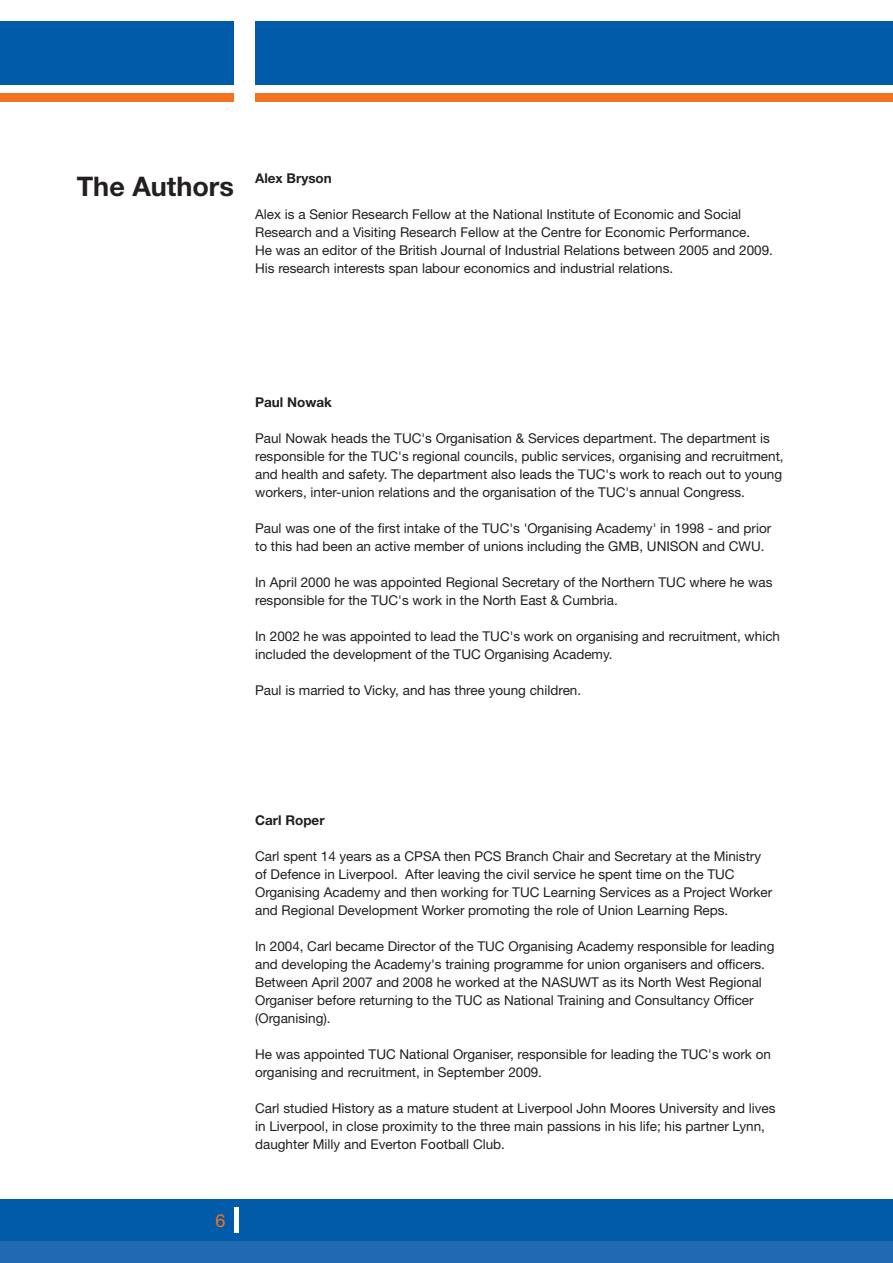
<style>
.page{position:relative;width:893px;height:1263px;background:#fff}
.page>*{position:absolute;margin:0;border:0;box-sizing:border-box;transform-origin:0 0}
.t1{font:700 27px "Helvetica Neue";color:#231f20}
.t2{font:18px "Helvetica Neue";color:#f47321}
.t3{font:13.5px/18px "Helvetica Neue";color:#231f20}
.t4{font:700 13.5px "Helvetica Neue";color:#231f20}
</style>
<div class="page">
<div style="left:0;top:1199px;width:893px;height:64px;background:#015ba9"></div>
<div style="left:0;top:1242px;width:893px;height:21px;background:#206ab3"></div>
<div style="left:255px;top:94px;width:638px;height:8px;background:#f47321"></div>
<div style="left:255px;top:21px;width:638px;height:64px;background:#015ba9"></div>
<div style="left:0;top:21px;width:234px;height:64px;background:#015ba9"></div>
<div style="left:0;top:94px;width:234px;height:8px;background:#f47321"></div>
<hr style="left:234px;top:1208px;width:4px;height:25px;background:#fff">
<h1 class="t1" style="left:77px;top:170px;width:159px">The Authors</h1>
<p class="t4" style="left:255px;top:170px;width:78px">Alex Bryson</p>
<p class="t3" style="left:255px;top:207px;width:519px">Alex is a Senior Research Fellow at the National Institute of Economic and Social Research and a Visiting Research Fellow at the Centre for Economic Performance.<br>He was an editor of the British Journal of Industrial Relations between 2005 and 2009.<br>His research interests span labour economics and industrial relations.</p>
<p class="t4" style="left:255px;top:394px;width:78px">Paul Nowak</p>
<p class="t3" style="left:255px;top:430px;width:530px">Paul Nowak heads the TUC's Organisation &amp; Services department. The department is responsible for the TUC's regional councils, public services, organising and recruitment, and health and safety. The department also leads the TUC's work to reach out to young workers, inter-union relations and the organisation of the TUC's annual Congress.</p>
<p class="t3" style="left:255px;top:520px;width:518px">Paul was one of the first intake of the TUC's 'Organising Academy' in 1998 - and prior to this had been an active member of unions including the GMB, UNISON and CWU.</p>
<p class="t3" style="left:255px;top:574px;width:519px">In April 2000 he was appointed Regional Secretary of the Northern TUC where he was responsible for the TUC's work in the North East &amp; Cumbria.</p>
<p class="t3" style="left:255px;top:628px;width:526px">In 2002 he was appointed to lead the TUC's work on organising and recruitment, which included the development of the TUC Organising Academy.</p>
<p class="t3" style="left:255px;top:682px;width:327px">Paul is married to Vicky, and has three young children.</p>
<h2 class="t2" style="left:215px;top:1214px;width:12px">6</h2>
<p class="t4" style="left:255px;top:812px;width:71px">Carl Roper</p>
<p class="t3" style="left:255px;top:849px;width:519px">Carl spent 14 years as a CPSA then PCS Branch Chair and Secretary at the Ministry of Defence in Liverpool. After leaving the civil service he spent time on the TUC Organising Academy and then working for TUC Learning Services as a Project Worker and Regional Development Worker promoting the role of Union Learning Reps.</p>
<p class="t3" style="left:255px;top:939px;width:521px">In 2004, Carl became Director of the TUC Organising Academy responsible for leading and developing the Academy's training programme for union organisers and officers.<br>Between April 2007 and 2008 he worked at the NASUWT as its North West Regional Organiser before returning to the TUC as National Training and Consultancy Officer (Organising).</p>
<p class="t3" style="left:255px;top:1047px;width:517px">He was appointed TUC National Organiser, responsible for leading the TUC's work on organising and recruitment, in September 2009.</p>
<p class="t3" style="left:255px;top:1101px;width:522px">Carl studied History as a mature student at Liverpool John Moores University and lives in Liverpool, in close proximity to the three main passions in his life; his partner Lynn, daughter Milly and Everton Football Club.</p>
</div>
